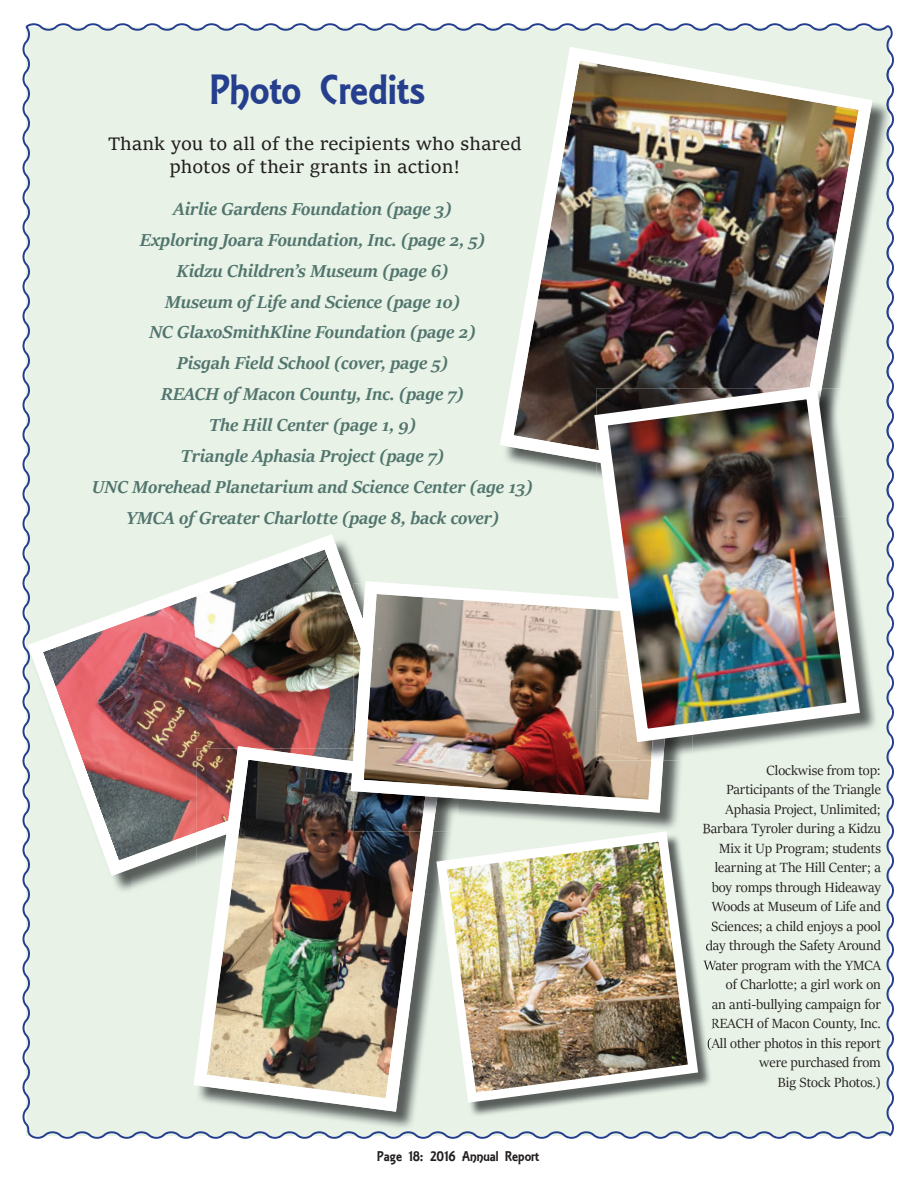
<style>
.page{position:relative;width:918px;height:1188px;background:#fff}
.page>*{position:absolute;margin:0;border:0;box-sizing:border-box;transform-origin:0 0}
.t1{font:45px "ARESSENCE";color:#253f8e}
.t2{font:italic 700 19.5px/30.9px "Sitka Banner";color:#51756e;text-align:center}
.t3{font:19.5px/23.4px "Sitka Text";color:#231f20;text-align:center}
.t4{font:15px/19.5px "Sitka Banner";color:#231f20;text-align:right}
.t5{font:15px "ARESSENCE";color:#231f20}
</style>
<div class="page">
<div style="left:23px;top:23px;width:871px;height:1116px;background:#e8f2e6"></div>
<img style="left:890px;top:322px;width:1px;height:195px">
<img style="left:873px;top:50px;width:14px;height:51px">
<img style="left:873px;top:101px;width:17px;height:416px">
<img style="left:887px;top:50px;width:4px;height:272px">
<div style="left:503px;top:498px;width:85px;height:19px;background:#e8f2e6"></div>
<img style="left:500px;top:47px;width:373px;height:451px">
<img style="left:416px;top:537px;width:18px;height:44px">
<img style="left:30px;top:876px;width:50px;height:18px">
<img style="left:80px;top:876px;width:51px;height:18px">
<img style="left:131px;top:876px;width:62px;height:18px">
<img style="left:28px;top:534px;width:388px;height:342px">
<img style="left:196px;top:1112px;width:263px;height:18px">
<img style="left:193px;top:746px;width:246px;height:366px">
<img style="left:459px;top:761px;width:234px;height:65px">
<img style="left:437px;top:813px;width:22px;height:13px">
<img style="left:353px;top:813px;width:68px;height:18px">
<img style="left:421px;top:813px;width:16px;height:18px">
<img style="left:351px;top:581px;width:323px;height:232px">
<img style="left:439px;top:836px;width:273px;height:281px">
<svg style="left:703px;top:833px;width:9px;height:3px"></svg>
<svg style="left:712px;top:882px;width:1px;height:13px"></svg>
<svg style="left:712px;top:921px;width:1px;height:13px"></svg>
<svg style="left:706px;top:940px;width:6px;height:13px"></svg>
<svg style="left:703px;top:960px;width:9px;height:13px"></svg>
<svg style="left:712px;top:999px;width:1px;height:13px"></svg>
<svg style="left:712px;top:1018px;width:1px;height:13px"></svg>
<svg style="left:708px;top:1038px;width:4px;height:13px"></svg>
<img style="left:431px;top:826px;width:272px;height:282px">
<img style="left:693px;top:388px;width:185px;height:373px">
<img style="left:597px;top:749px;width:77px;height:12px">
<img style="left:588px;top:379px;width:279px;height:370px">
<h1 class="t1" style="left:210px;top:64px;width:217px">Photo Credits</h1>
<h2 class="t3" style="left:108px;top:130px;width:415px">Thank you to all of the recipients who shared photos of their grants in action!</h2>
<p class="t2" style="left:92px;top:192px;width:442px">Airlie Gardens Foundation (page 3)<br>Exploring Joara Foundation, Inc. (page 2, 5)<br>Kidzu Children’s Museum (page 6)<br>Museum of Life and Science (page 10)<br>NC GlaxoSmithKline Foundation (page 2)<br>Pisgah Field School (cover, page 5)<br>REACH of Macon County, Inc. (page 7)<br>The Hill Center (page 1, 9)<br>Triangle Aphasia Project (page 7)<br>UNC Morehead Planetarium and Science Center (age 13)<br>YMCA of Greater Charlotte (page 8, back cover)</p>
<p class="t5" style="left:377px;top:1147px;width:163px">Page 18: 2016 Annual Report</p>
<p class="t4" style="left:703px;top:760px;width:180px">Clockwise from top:<br>Participants of the Triangle<br>Aphasia Project, Unlimited;<br>Barbara Tyroler during a Kidzu<br>Mix it Up Program; students learning at The Hill Center; a boy romps through Hideaway<br>Woods at Museum of Life and<br>Sciences; a child enjoys a pool day through the Safety Around<br>Water program with the YMCA of Charlotte; a girl work on<br>an anti-bullying campaign for<br>REACH of Macon County, Inc. (All other photos in this report were purchased from<br>Big Stock Photos.)</p>
</div>
